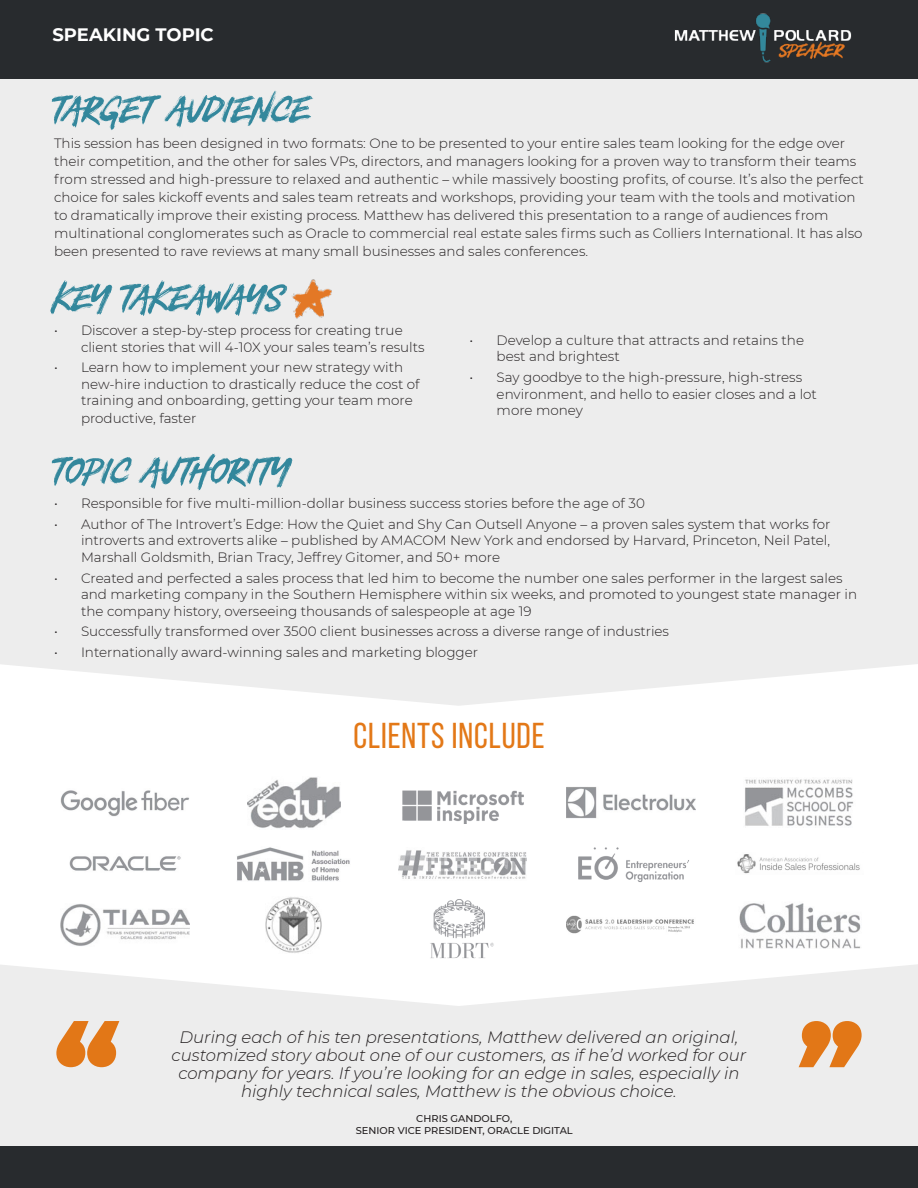
<style>
.page{position:relative;width:918px;height:1188px;background:#ededed}
.page>*{position:absolute;margin:0;border:0;box-sizing:border-box;transform-origin:0 0}
.t1{font:54px "Lakeshore";letter-spacing:-.03em;color:#33879c}
.t2{font:36px "Bebas Neue";letter-spacing:.025em;color:#e37817}
.t3{font:700 18px "Montserrat";color:#fff}
.t4{font:italic 300 16.5px/18px "Montserrat";color:#231f20;text-align:center}
.t5{font:300 13.5px/16.5px "Montserrat";color:#231f20}
.t6{font:500 9.9px "Montserrat";color:#231f20}
</style>
<div class="page">
<div style="left:0;top:0;width:918px;height:78px;background:#282b2e"></div>
<img style="left:674px;top:13px;width:178px;height:50px">
<div style="left:0;top:1146px;width:918px;height:42px;background:#282b2e"></div>
<img style="left:292px;top:279px;width:39px;height:40px">
<svg style="left:0;top:664px;width:918px;height:342px;fill:#fff"></svg>
<img style="left:61px;top:789px;width:128px;height:28px">
<img style="left:247px;top:776px;width:93px;height:53px">
<img style="left:398px;top:787px;width:129px;height:40px">
<img style="left:567px;top:787px;width:128px;height:31px">
<img style="left:744px;top:778px;width:112px;height:50px">
<img style="left:61px;top:850px;width:128px;height:27px">
<img style="left:236px;top:846px;width:115px;height:35px">
<img style="left:398px;top:847px;width:129px;height:33px">
<img style="left:567px;top:845px;width:128px;height:39px">
<img style="left:736px;top:853px;width:128px;height:22px">
<img style="left:61px;top:904px;width:128px;height:42px">
<img style="left:266px;top:896px;width:55px;height:58px">
<img style="left:430px;top:897px;width:64px;height:63px">
<img style="left:567px;top:915px;width:128px;height:20px">
<img style="left:738px;top:901px;width:123px;height:48px">
<svg style="left:56px;top:1021px;width:63px;height:46px"></svg>
<svg style="left:799px;top:1021px;width:63px;height:46px"></svg>
<h3 class="t3" style="left:53px;top:22px;width:163px">SPEAKING TOPIC</h3>
<p class="t1" style="left:54px;top:82px;width:260px">TARGET AUDIENCE</p>
<p class="t5" style="left:54px;top:134px;width:812px;line-height:18px">This session has been designed in two formats: One to be presented to your entire sales team looking for the edge over their competition, and the other for sales VPs, directors, and managers looking for a proven way to transform their teams from stressed and high-pressure to relaxed and authentic – while massively boosting profits, of course. It’s also the perfect choice for sales kickoff events and sales team retreats and workshops, providing your team with the tools and motivation to dramatically improve their existing process. Matthew has delivered this presentation to a range of audiences from multinational conglomerates such as Oracle to commercial real estate sales firms such as Colliers International. It has also been presented to rave reviews at many small businesses and sales conferences.</p>
<p class="t1" style="left:54px;top:271px;width:232px">KEY TAKEAWAYS</p>
<p class="t5" style="left:81px;top:322px;width:345px;text-indent:-27px">• Discover a step-by-step process for creating true client stories that will 4-10X your sales team’s results</p>
<p class="t5" style="left:81px;top:359px;width:340px;text-indent:-27px">• Learn how to implement your new strategy with new-hire induction to drastically reduce the cost of training and onboarding, getting your team more</p>
<p class="t5" style="left:81px;top:410px;width:117px">productive, faster</p>
<p class="t1" style="left:54px;top:444px;width:236px">TOPIC AUTHORITY</p>
<p class="t5" style="left:54px;top:495px;width:592px">• Responsible for five multi-million-dollar business success stories before the age of 30</p>
<p class="t5" style="left:81px;top:515px;width:751px;text-align:justify;text-indent:-27px">• Author of The Introvert’s Edge: How the Quiet and Shy Can Outsell Anyone – a proven sales system that works for introverts and extroverts alike – published by AMACOM New York and endorsed by Harvard, Princeton, Neil Patel, Marshall Goldsmith, Brian Tracy, Jeffrey Gitomer, and 50+ more</p>
<p class="t5" style="left:81px;top:569px;width:778px;text-indent:-27px">• Created and perfected a sales process that led him to become the number one sales performer in the largest sales and marketing company in the Southern Hemisphere within six weeks, and promoted to youngest state manager in the company history, overseeing thousands of salespeople at age 19</p>
<p class="t5" style="left:54px;top:623px;width:617px">• Successfully transformed over 3500 client businesses across a diverse range of industries</p>
<p class="t5" style="left:54px;top:644px;width:426px">• Internationally award-winning sales and marketing blogger</p>
<p class="t5" style="left:497px;top:331px;width:309px;text-indent:-27px">• Develop a culture that attracts and retains the best and brightest</p>
<p class="t5" style="left:497px;top:369px;width:322px;text-indent:-27px">• Say goodbye to the high-pressure, high-stress environment, and hello to easier closes and a lot more money</p>
<p class="t2" style="left:354px;top:716px;width:193px">CLIENTS INCLUDE</p>
<p class="t4" style="left:172px;top:1028px;width:576px">During each of his ten presentations, Matthew delivered an original, customized story about one of our customers, as if he’d worked for our company for years. If you’re looking for an edge in sales, especially in highly technical sales, Matthew is the obvious choice.</p>
<p class="t6" style="left:416px;top:1111px;width:98px">CHRIS GANDOLFO,</p>
<p class="t6" style="left:356px;top:1123px;width:219px">SENIOR VICE PRESIDENT, ORACLE DIGITAL</p>
</div>
